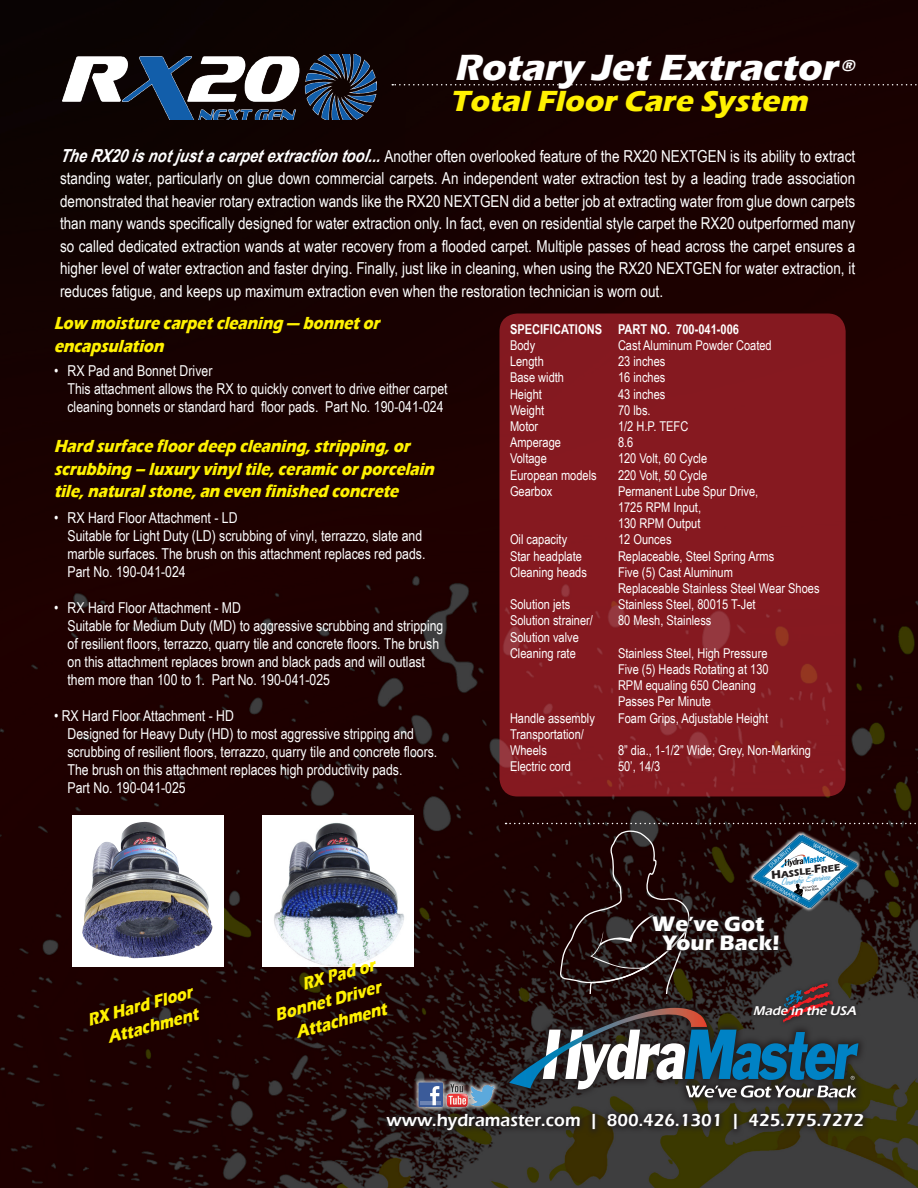
<style>
.page{position:relative;width:918px;height:1188px;background:#fff}
.page>*{position:absolute;margin:0;border:0;box-sizing:border-box;transform-origin:0 0}
.t1{font:italic 700 37.5px "Eras ITC";color:#fff}
.t2{font:italic 700 30px "Eras ITC";color:#fff101}
.t3{font:700 21.6px/19.6px "Eras ITC";color:#fff}
.basic_bullet_large_w{font:italic 700 18px/22.5px "Eras ITC";color:#fff101;scale:.85 1}
.t4{font:600 18px "Eras ITC";color:#fff}
.t5{font:italic 700 16.65px "Eras ITC";color:#fff}
.basic_bullet_large_w-2{font:16.5px/22.5px "Arial Narrow";color:#fff;text-align:justify}
.t6{font:15px/18px "Arial Narrow";color:#fff}
.t7{font:13.5px "Arial Narrow";color:#fff}
.t8{font:700 13.5px "Arial Narrow";color:#fff}
.t9{font:italic 600 13.05px "Eras ITC";color:#fff}
.t10{font:700 9.6px "Eras ITC";color:#231f20}
.t11{font:italic 300 9.45px "Honey Script";color:#0082c5;scale:1.04 1}
.t12{font:500 5.25px "Eras ITC";color:#fff}
.s1{font-weight:700;font-style:italic;font-size:18px}
.s2{font-size:11.85px}
</style>
<div class="page">
<img style="left:0;top:0;width:918px;height:1188px">
<svg style="left:380px;top:1107px;width:491px;height:31px;background:#302b1d"></svg>
<div style="left:413px;top:1077px;width:87px;height:36px;background:#fff;opacity:.75"></div>
<img style="left:445px;top:1082px;width:25px;height:25px">
<div style="left:418px;top:1083px;width:25px;height:24px;background:#3b5b99"></div>
<hr style="left:420px;top:1102px;width:21px;height:3px;background:#6d84b3">
<svg style="left:430px;top:1086px;width:9px;height:19px"></svg>
<img style="left:470px;top:1085px;width:25px;height:20px">
<svg style="left:501px;top:999px;width:366px;height:107px;background:#343027"></svg>
<svg style="left:506px;top:823px;width:412px;height:275px;background:#363133"></svg>
<div style="left:500px;top:314px;width:346px;height:483px;background:#851920;border-radius:18px"></div>
<img style="left:73px;top:815px;width:151px;height:152px">
<img style="left:104px;top:822px;width:39px;height:30px">
<div style="left:262px;top:815px;width:151px;height:151px;background:#fff"></div>
<img style="left:265px;top:823px;width:142px;height:144px">
<img style="left:62px;top:54px;width:315px;height:66px">
<svg style="left:392px;top:84px;width:526px;height:2px"></svg>
<p class="t1" style="left:455px;top:46px;width:392px">Rotary Jet Extractor</p>
<p class="t5" style="left:841px;top:56px;width:19px">®</p>
<p class="t2" style="left:450px;top:84px;width:365px">TotalFloor Care System</p>
<p class="basic_bullet_large_w-2" style="left:60px;top:144px;width:797px"><span class="s1">TheRX20isnotjustacarpetextraction tool...</span>Another often overlooked feature of the RX20 NEXTGEN is its ability to extract standing water, particularly on glue down commercial carpets. An independent water extraction test by a leading trade association demonstrated that heavier rotary extraction wands like the RX20 NEXTGEN did a better job at extracting water from glue down carpets than many wands specifically designed for water extraction only. In fact, even on residential style carpet the RX20 outperformed many so called dedicated extraction wands at water recovery from a flooded carpet. Multiple passes of head across the carpet ensures a higher level of water extraction and faster drying. Finally, just like in cleaning, when using the RX20 NEXTGEN for water extraction, it reduces fatigue, and keeps up maximum extraction even when the restoration technician is worn out.</p>
<p class="t8" style="left:510px;top:319px;width:231px">SPECIFICATIONS PART NO. 700-041-006</p>
<p class="t7" style="left:510px;top:335px;width:27px">Body</p>
<p class="t7" style="left:618px;top:335px;width:155px">Cast Aluminum Powder Coated</p>
<p class="t7" style="left:510px;top:352px;width:35px">Length</p>
<p class="t7" style="left:618px;top:352px;width:49px">23 inches</p>
<p class="t7" style="left:510px;top:368px;width:56px">Base width</p>
<p class="t7" style="left:618px;top:368px;width:49px">16 inches</p>
<p class="t7" style="left:510px;top:384px;width:33px">Height</p>
<p class="t7" style="left:618px;top:384px;width:49px">43 inches</p>
<p class="t7" style="left:510px;top:400px;width:36px">Weight</p>
<p class="t7" style="left:618px;top:400px;width:34px">70 lbs.</p>
<p class="t7" style="left:510px;top:416px;width:30px">Motor</p>
<p class="t7" style="left:618px;top:416px;width:72px">1/2 H.P. TEFC</p>
<p class="t7" style="left:510px;top:433px;width:53px">Amperage</p>
<p class="t7" style="left:618px;top:433px;width:17px">8.6</p>
<p class="t7" style="left:510px;top:449px;width:38px">Voltage</p>
<p class="t7" style="left:618px;top:449px;width:91px">120 Volt, 60 Cycle</p>
<p class="t7" style="left:510px;top:465px;width:88px">European models</p>
<p class="t7" style="left:618px;top:465px;width:91px">220 Volt, 50 Cycle</p>
<p class="t7" style="left:510px;top:481px;width:44px">Gearbox</p>
<p class="t7" style="left:618px;top:481px;width:142px">Permanent Lube Spur Drive,</p>
<p class="t7" style="left:618px;top:497px;width:85px">1725 RPM Input,</p>
<p class="t7" style="left:618px;top:514px;width:84px">130 RPM Output</p>
<p class="t7" style="left:510px;top:530px;width:59px">Oil capacity</p>
<p class="t7" style="left:618px;top:530px;width:55px">12 Ounces</p>
<p class="t7" style="left:510px;top:546px;width:74px">Star headplate</p>
<p class="t7" style="left:618px;top:546px;width:158px">Replaceable, Steel Spring Arms</p>
<p class="t7" style="left:510px;top:562px;width:78px">Cleaning heads</p>
<p class="t7" style="left:618px;top:562px;width:117px">Five (5) Cast Aluminum</p>
<p class="t7" style="left:618px;top:578px;width:203px">Replaceable Stainless Steel Wear Shoes</p>
<p class="t7" style="left:510px;top:595px;width:62px">Solution jets</p>
<p class="t7" style="left:618px;top:595px;width:139px">Stainless Steel, 80015 T-Jet</p>
<p class="t7" style="left:510px;top:611px;width:85px">Solution strainer/</p>
<p class="t7" style="left:618px;top:611px;width:95px">80 Mesh, Stainless</p>
<p class="t7" style="left:510px;top:627px;width:70px">Solution valve</p>
<p class="t7" style="left:510px;top:643px;width:67px">Cleaning rate</p>
<p class="t7" style="left:618px;top:643px;width:151px">Stainless Steel, High Pressure</p>
<p class="t7" style="left:618px;top:659px;width:152px">Five (5) Heads Rotating at 130</p>
<p class="t7" style="left:618px;top:676px;width:139px">RPM equaling 650 Cleaning</p>
<p class="t7" style="left:618px;top:692px;width:94px">Passes Per Minute</p>
<p class="t7" style="left:510px;top:708px;width:86px">Handle assembly</p>
<p class="t7" style="left:618px;top:708px;width:152px">Foam Grips, Adjustable Height</p>
<p class="t7" style="left:510px;top:724px;width:76px">Transportation/</p>
<p class="t7" style="left:510px;top:740px;width:38px">Wheels</p>
<p class="t7" style="left:618px;top:740px;width:194px">8” dia., 1-1/2” Wide; Grey, Non-Marking</p>
<p class="t7" style="left:510px;top:757px;width:62px">Electric cord</p>
<p class="t7" style="left:618px;top:757px;width:44px">50’, 14/3</p>
<p class="basic_bullet_large_w" style="left:54px;top:312px;width:390px">Low moisture carpetcleaning — bonnetor encapsulation</p>
<p class="t6" style="left:54px;top:361px;width:160px">• RX Pad and Bonnet Driver</p>
<p class="t6" style="left:68px;top:379px;width:382px">This attachment allows the RX to quickly convert to drive either carpet cleaning bonnets or standard hard floor pads. Part No. 190-041-024</p>
<p class="basic_bullet_large_w" style="left:54px;top:435px;width:454px">Hard surface floordeep cleaning,stripping,or scrubbing – luxury vinyltile,ceramicorporcelain tile,naturalstone,an even finished concrete</p>
<p class="t6" style="left:54px;top:508px;width:185px">• RX Hard Floor Attachment - LD</p>
<p class="t6" style="left:68px;top:526px;width:360px">Suitable for Light Duty (LD) scrubbing of vinyl, terrazzo, slate and marble surfaces. The brush on this attachment replaces red pads.</p>
<p class="t6" style="left:68px;top:562px;width:120px">Part No. 190-041-024</p>
<p class="t6" style="left:54px;top:598px;width:189px">• RX Hard Floor Attachment - MD</p>
<p class="t6" style="left:68px;top:616px;width:377px">Suitable for Medium Duty (MD) to aggressive scrubbing and stripping of resilient floors, terrazzo, quarry tile and concrete floors. The brush on this attachment replaces brown and black pads and will outlast them more than 100 to 1. Part No. 190-041-025</p>
<p class="t6" style="left:54px;top:706px;width:181px">• RX Hard Floor Attachment - HD</p>
<p class="t6" style="left:68px;top:724px;width:371px">Designed for Heavy Duty (HD) to most aggressive stripping and scrubbing of resilient floors, terrazzo, quarry tile and concrete floors.<br>The brush on this attachment replaces high productivity pads.</p>
<p class="t6" style="left:68px;top:778px;width:120px">Part No. 190-041-025</p>
<p class="t12" style="left:815px;top:842px;width:29px;rotate:28deg">WARRANTY</p>
<p class="t10" style="left:771px;top:870px;width:71px;rotate:-7deg"><span class="s2">H</span>ASSLE-<span class="s2">F</span>REE</p>
<p class="t12" style="left:768px;top:880px;width:39px;rotate:28deg">PERFORMANCE</p>
<p class="t12" style="left:768px;top:865px;width:30px;rotate:-42deg">DURABILITY</p>
<p class="t11" style="left:780px;top:877px;width:49px;rotate:-7deg">Ownership Experience</p>
<p class="t12" style="left:819px;top:893px;width:29px;rotate:-42deg">RELIABILITY</p>
<p class="basic_bullet_large_w" style="left:85px;top:1009px;width:128px;rotate:-15deg">RX Hard Floor</p>
<p class="basic_bullet_large_w" style="left:105px;top:1027px;width:111px;rotate:-15deg">Attachment</p>
<p class="basic_bullet_large_w" style="left:267px;top:982px;width:130px;text-align:right;rotate:-15deg">RX Pad or<br>Bonnet Driver<br>Attachment</p>
<p class="t3" style="left:663px;top:914px;width:119px;text-indent:-11px">We’ve Got<br>Your Back!</p>
<p class="t9" style="left:753px;top:1004px;width:107px">Made in the USA</p>
<p class="t4" style="left:387px;top:1110px;width:479px">www.hydramaster.com | 800.426.1301 | 425.775.7272</p>
</div>
